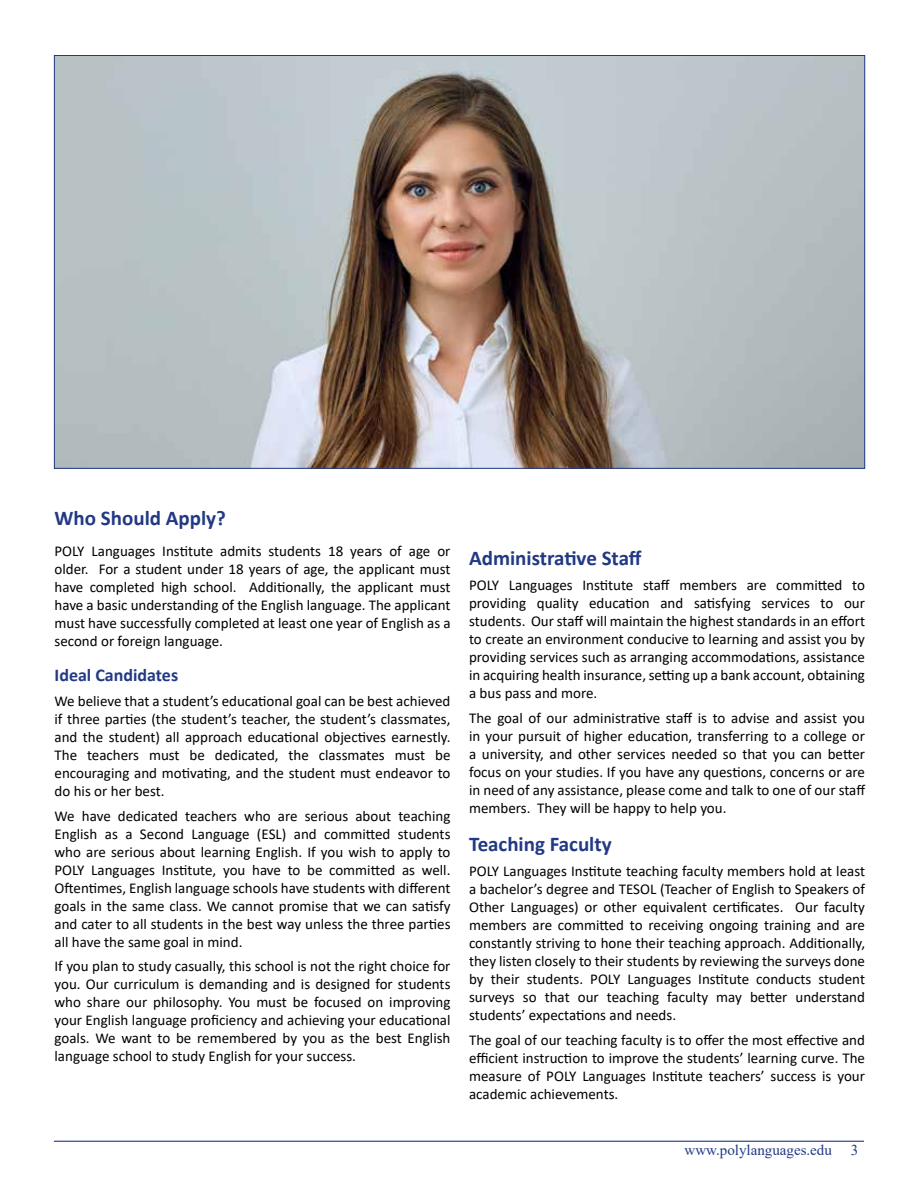
<style>
.page{position:relative;width:918px;height:1188px;background:#fff}
.page>*{position:absolute;margin:0;border:0;box-sizing:border-box;transform-origin:0 0}
.t1{font:700 21px "Calibri";color:#223983}
.t2{font:700 18px "Calibri";color:#223983}
.t3{font:15px/18px "Calibri";color:#000;text-align:justify}
.t4{font:15px "Times New Roman";color:#223983}
</style>
<div class="page">
<img style="left:56px;top:57px;width:807px;height:410px">
<hr style="left:54px;top:1141px;width:810px;height:1px;background:#223983">
<h1 class="t1" style="left:55px;top:503px;width:173px">Who Should Apply?</h1>
<p class="t3" style="left:55px;top:542px;width:397px">POLY Languages Institute admits students 18 years of age or older. For a student under 18 years of age, the applicant must have completed high school. Additionally, the applicant must have a basic understanding of the English language. The applicant must have successfully completed at least one year of English as a second or foreign language.</p>
<p class="t2" style="left:55px;top:663px;width:125px">Ideal Candidates</p>
<p class="t3" style="left:55px;top:692px;width:398px">We believe that a student’s educational goal can be best achieved if three parties (the student’s teacher, the student’s classmates, and the student) all approach educational objectives earnestly.<br>The teachers must be dedicated, the classmates must be encouraging and motivating, and the student must endeavor to do his or her best.</p>
<p class="t3" style="left:55px;top:806px;width:398px">We have dedicated teachers who are serious about teaching English as a Second Language (ESL) and committed students who are serious about learning English. If you wish to apply to POLY Languages Institute, you have to be committed as well.<br>Oftentimes, English language schools have students with different goals in the same class. We cannot promise that we can satisfy and cater to all students in the best way unless the three parties all have the same goal in mind.</p>
<p class="t3" style="left:55px;top:957px;width:397px">If you plan to study casually, this school is not the right choice for you. Our curriculum is demanding and is designed for students who share our philosophy. You must be focused on improving your English language proficiency and achieving your educational goals. We want to be remembered by you as the best English language school to study English for your success.</p>
<h1 class="t1" style="left:469px;top:543px;width:174px">Administrative Staff</h1>
<p class="t3" style="left:469px;top:576px;width:398px">POLY Languages Institute staff members are committed to providing quality education and satisfying services to our students. Our staff will maintain the highest standards in an effort to create an environment conducive to learning and assist you by providing services such as arranging accommodations, assistance in acquiring health insurance, setting up a bank account, obtaining a bus pass and more.</p>
<p class="t3" style="left:469px;top:708px;width:398px">The goal of our administrative staff is to advise and assist you in your pursuit of higher education, transferring to a college or a university, and other services needed so that you can better focus on your studies. If you have any questions, concerns or are in need of any assistance, please come and talk to one of our staff members. They will be happy to help you.</p>
<h1 class="t1" style="left:469px;top:829px;width:144px">Teaching Faculty</h1>
<p class="t3" style="left:469px;top:862px;width:398px">POLY Languages Institute teaching faculty members hold at least a bachelor’s degree and TESOL (Teacher of English to Speakers of Other Languages) or other equivalent certificates. Our faculty members are committed to receiving ongoing training and are constantly striving to hone their teaching approach. Additionally, they listen closely to their students by reviewing the surveys done by their students. POLY Languages Institute conducts student surveys so that our teaching faculty may better understand students’ expectations and needs.</p>
<p class="t3" style="left:469px;top:1030px;width:397px">The goal of our teaching faculty is to offer the most effective and efficient instruction to improve the students’ learning curve. The measure of POLY Languages Institute teachers’ success is your academic achievements.</p>
<p class="t4" style="left:685px;top:1140px;width:175px">www.polylanguages.edu 3</p>
</div>
